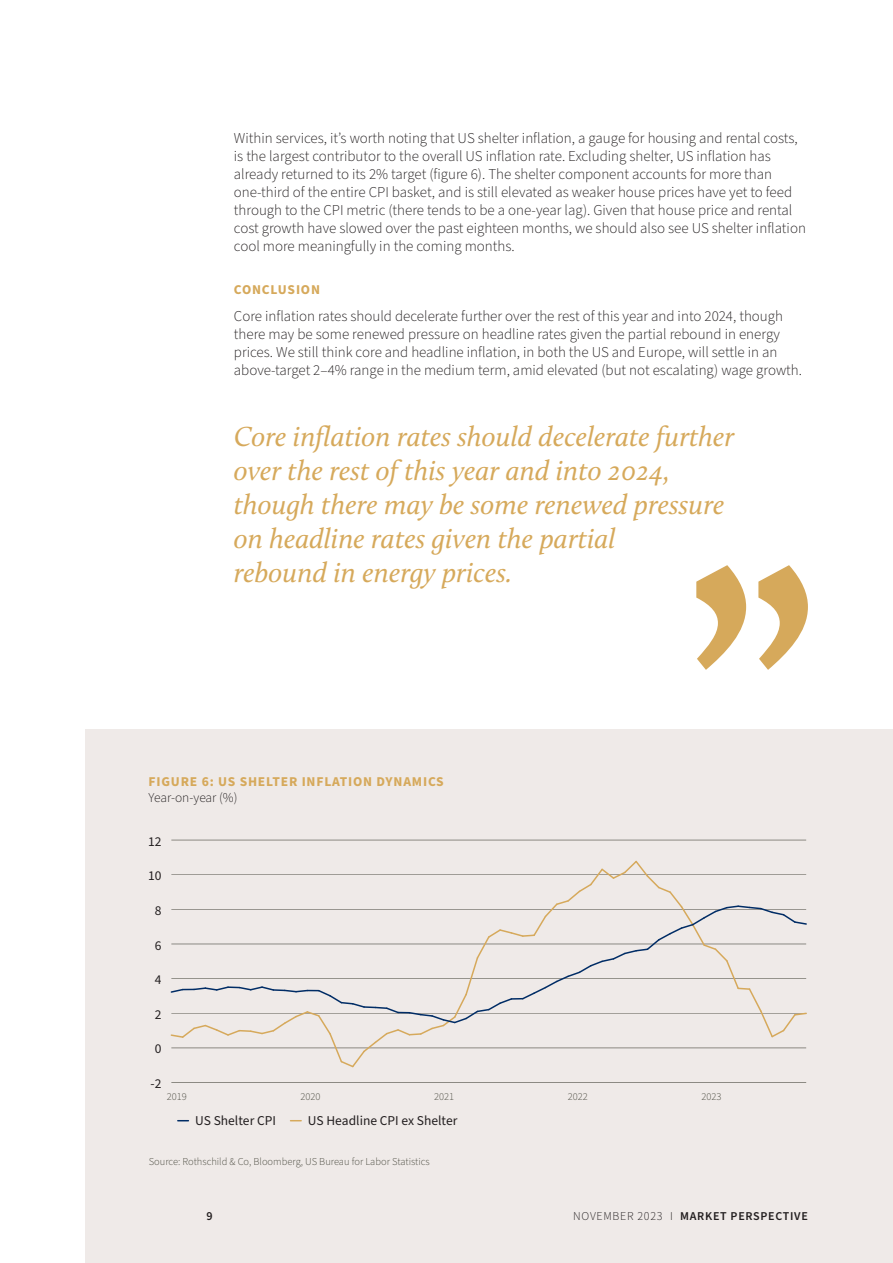
<style>
.page{position:relative;width:893px;height:1263px;background:#fff}
.page>*{position:absolute;margin:0;border:0;box-sizing:border-box;transform-origin:0 0}
.highlight_copy{font:italic 28.5px/34.2px "Calluna";color:#d6a95b}
.Body_copy{font:300 15px/18px "Source Sans Pro";color:#231f20}
.t1{font:13.5px "Source Sans Pro";color:#231f20}
.Figure_title{font:700 13.5px "Source Sans Pro";letter-spacing:.06em;color:#d6a95b}
.Figure_title-2{font:300 13.5px "Source Sans Pro";color:#231f20}
.Title_-_subsections___categories{font:700 13.5px "Source Sans Pro";letter-spacing:.06em;color:#d6a95b}
.t2{font:600 12px "Source Sans Pro";letter-spacing:.06em;color:#231f20}
.Legal___notes{font:300 10.5px "Source Sans Pro";color:#48483d}
.t3{font:300 10.5px "Source Sans Pro";color:#47473d}
.s1{font-weight:300}
</style>
<div class="page">
<div style="left:85px;top:729px;width:808px;height:534px;background:#efeae8"></div>
<hr style="left:171px;top:1082px;width:635px;height:1px;background:#47473d">
<hr style="left:171px;top:840px;width:635px;height:1px;background:#47473d">
<svg style="left:170px;top:860px;width:637px;height:208px"></svg>
<svg style="left:696px;top:565px;width:112px;height:105px"></svg>
<p class="Body_copy" style="left:234px;top:129px;width:574px">Within services, it’s worth noting that US shelter inflation, a gauge for housing and rental costs, is the largest contributor to the overall US inflation rate. Excluding shelter, US inflation has already returned to its 2% target (figure 6). The shelter component accounts for more than one-third of the entire CPI basket, and is still elevated as weaker house prices have yet to feed through to the CPI metric (there tends to be a one-year lag). Given that house price and rental cost growth have slowed over the past eighteen months, we should also see US shelter inflation cool more meaningfully in the coming months.</p>
<p class="Title_-_subsections___categories" style="left:234px;top:280px;width:88px">CONCLUSION</p>
<p class="Body_copy" style="left:234px;top:308px;width:570px">Core inflation rates should decelerate further over the rest of this year and into 2024, though there may be some renewed pressure on headline rates given the partial rebound in energy prices. We still think core and headline inflation, in both the US and Europe, will settle in an above-target 2–4% range in the medium term, amid elevated (but not escalating) wage growth.</p>
<p class="highlight_copy" style="left:234px;top:419px;width:502px">Core inflation rates should decelerate further over the rest of this year and into 2024, though there may be some renewed pressure on headline rates given the partial<br>rebound in energy prices.</p>
<p class="Figure_title" style="left:149px;top:772px;width:297px">FIGURE 6: US SHELTER INFLATION DYNAMICS</p>
<p class="Figure_title-2" style="left:149px;top:788px;width:90px">Year-on-year (%)</p>
<p class="t1" style="left:148px;top:832px;width:15px">12</p>
<p class="t1" style="left:148px;top:867px;width:15px">10</p>
<p class="t1" style="left:155px;top:901px;width:8px">8</p>
<p class="t1" style="left:155px;top:936px;width:8px">6</p>
<p class="t1" style="left:155px;top:971px;width:8px">4</p>
<p class="t1" style="left:155px;top:1005px;width:8px">2</p>
<p class="t1" style="left:155px;top:1040px;width:8px">0</p>
<p class="t1" style="left:151px;top:1074px;width:12px">-2</p>
<p class="t3" style="left:167px;top:1090px;width:22px">2019</p>
<p class="t3" style="left:301px;top:1090px;width:22px">2020</p>
<p class="t3" style="left:434px;top:1090px;width:22px">2021</p>
<p class="t3" style="left:568px;top:1090px;width:22px">2022</p>
<p class="t3" style="left:701px;top:1090px;width:22px">2023</p>
<p class="t1" style="left:195px;top:1111px;width:82px">US Shelter CPI</p>
<p class="t1" style="left:308px;top:1111px;width:151px">US Headline CPI ex Shelter</p>
<p class="Legal___notes" style="left:149px;top:1155px;width:282px">Source: Rothschild &amp; Co, Bloomberg, US Bureau for Labor Statistics</p>
<p class="t2" style="left:206px;top:1207px;width:8px">9</p>
<p class="t2" style="left:573px;top:1207px;width:236px"><span class="s1">NOVEMBER 2023 I</span> MARKET PERSPECTIVE</p>
</div>
